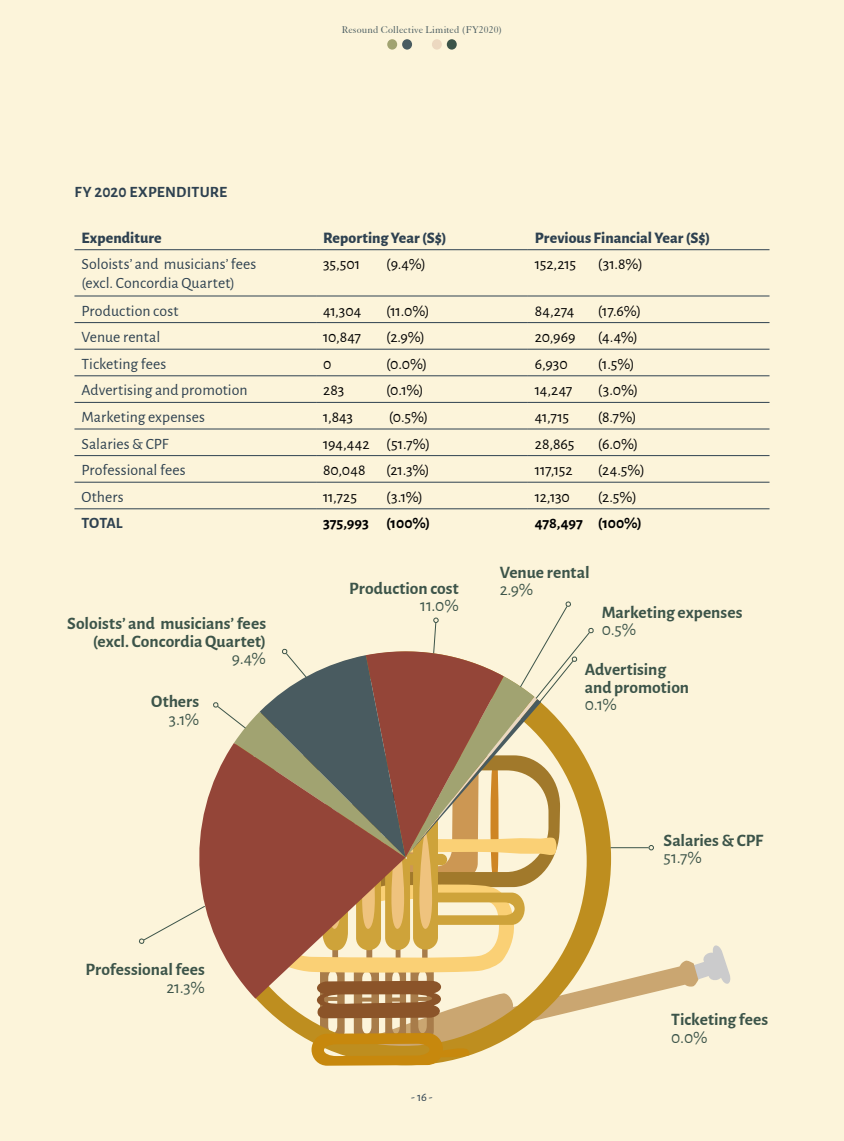
<style>
.page{position:relative;width:844px;height:1141px;background:#fff}
.page>*{position:absolute;margin:0;border:0;box-sizing:border-box;transform-origin:0 0}
.t1{font:700 17.5px/17.5px "Alegreya Sans";color:#3c5449;text-align:right}
.t2{font:17.5px "Alegreya Sans";color:#3c5449}
.t3{font:15.75px "Alegreya Sans";color:#000}
.t4{font:15.75px/18.9px "Alegreya Sans";letter-spacing:.005em;color:#2e4150}
.t5{font:800 15.75px "Alegreya Sans";color:#2e4150}
.t6{font:700 15.75px "Alegreya Sans";color:#000}
.t7{font:700 15.75px "Alegreya Sans";letter-spacing:.01em;color:#2e4150}
.t8{font:12.25px "Alegreya Sans";color:#2e4150}
.t9{font:10.5px "Elegant Garamond BT";letter-spacing:.02em;color:#495b60}
.t10{font:10.5px "Elegant Garamond BT";color:#2e4150}
</style>
<div class="page">
<div style="left:0;top:0;width:843px;height:1141px;background:#fcf4da"></div>
<hr style="left:74px;top:249px;width:242px;height:1px;background:#2e4150">
<hr style="left:316px;top:249px;width:211px;height:1px;background:#2e4150">
<hr style="left:527px;top:249px;width:242px;height:1px;background:#2e4150">
<hr style="left:74px;top:296px;width:242px;height:1px;background:#2e4150">
<hr style="left:316px;top:296px;width:211px;height:1px;background:#2e4150">
<hr style="left:527px;top:296px;width:242px;height:1px;background:#2e4150">
<hr style="left:74px;top:322px;width:242px;height:1px;background:#2e4150">
<hr style="left:316px;top:322px;width:211px;height:1px;background:#2e4150">
<hr style="left:527px;top:322px;width:242px;height:1px;background:#2e4150">
<hr style="left:74px;top:349px;width:242px;height:1px;background:#2e4150">
<hr style="left:316px;top:349px;width:211px;height:1px;background:#2e4150">
<hr style="left:527px;top:349px;width:242px;height:1px;background:#2e4150">
<hr style="left:74px;top:375px;width:242px;height:1px;background:#2e4150">
<hr style="left:316px;top:375px;width:211px;height:1px;background:#2e4150">
<hr style="left:527px;top:375px;width:242px;height:1px;background:#2e4150">
<hr style="left:74px;top:402px;width:242px;height:1px;background:#2e4150">
<hr style="left:316px;top:402px;width:211px;height:1px;background:#2e4150">
<hr style="left:527px;top:402px;width:242px;height:1px;background:#2e4150">
<hr style="left:74px;top:429px;width:242px;height:1px;background:#2e4150">
<hr style="left:316px;top:429px;width:211px;height:1px;background:#2e4150">
<hr style="left:527px;top:429px;width:242px;height:1px;background:#2e4150">
<hr style="left:74px;top:455px;width:242px;height:1px;background:#2e4150">
<hr style="left:316px;top:455px;width:211px;height:1px;background:#2e4150">
<hr style="left:527px;top:455px;width:242px;height:1px;background:#2e4150">
<hr style="left:74px;top:482px;width:242px;height:1px;background:#2e4150">
<hr style="left:316px;top:482px;width:211px;height:1px;background:#2e4150">
<hr style="left:527px;top:482px;width:242px;height:1px;background:#2e4150">
<hr style="left:74px;top:508px;width:242px;height:1px;background:#2e4150">
<hr style="left:316px;top:508px;width:211px;height:1px;background:#2e4150">
<hr style="left:527px;top:508px;width:242px;height:1px;background:#2e4150">
<div style="left:387px;top:39px;width:10px;height:11px;background:#a1a371;border-radius:50%"></div>
<div style="left:402px;top:39px;width:10px;height:11px;background:#495b60;border-radius:50%"></div>
<div style="left:432px;top:39px;width:9px;height:11px;background:#ecd8c0;border-radius:50%"></div>
<div style="left:446px;top:39px;width:10px;height:11px;background:#3c5449;border-radius:50%"></div>
<svg style="left:698px;top:945px;width:32px;height:39px"></svg>
<svg style="left:611px;top:960px;width:87px;height:43px"></svg>
<svg style="left:594px;top:776px;width:17px;height:231px"></svg>
<svg style="left:199px;top:786px;width:13px;height:142px;fill:#944538"></svg>
<svg style="left:139px;top:905px;width:67px;height:39px"></svg>
<svg style="left:212px;top:601px;width:382px;height:465px"></svg>
<svg style="left:648px;top:845px;width:5px;height:5px"></svg>
<hr style="left:610px;top:847px;width:38px;height:1px;background:#3c5449">
<p class="t9" style="left:342px;top:23px;width:162px">Resound Collective Limited (FY2020)</p>
<p class="t10" style="left:488px;top:23px;width:11px">18</p>
<p class="t7" style="left:75px;top:181px;width:154px">FY 2020 EXPENDITURE</p>
<p class="t5" style="left:81px;top:226px;width:82px">Expenditure</p>
<p class="t5" style="left:323px;top:226px;width:125px">Reporting Year (S$)</p>
<p class="t5" style="left:534px;top:226px;width:177px">Previous Financial Year (S$)</p>
<p class="t4" style="left:81px;top:254px;width:176px">Soloists’ and musicians’ fees (excl. Concordia Quartet)</p>
<p class="t3" style="left:323px;top:254px;width:39px">35,501</p>
<p class="t3" style="left:386px;top:254px;width:41px">(9.4%)</p>
<p class="t3" style="left:534px;top:254px;width:43px">152,215</p>
<p class="t3" style="left:597px;top:254px;width:46px">(31.8%)</p>
<p class="t4" style="left:81px;top:300px;width:98px">Production cost</p>
<p class="t3" style="left:323px;top:300px;width:40px">41,304</p>
<p class="t3" style="left:386px;top:300px;width:45px">(11.0%)</p>
<p class="t3" style="left:534px;top:300px;width:41px">84,274</p>
<p class="t3" style="left:597px;top:300px;width:44px">(17.6%)</p>
<p class="t4" style="left:81px;top:327px;width:80px">Venue rental</p>
<p class="t3" style="left:323px;top:326px;width:40px">10,847</p>
<p class="t3" style="left:386px;top:326px;width:40px">(2.9%)</p>
<p class="t3" style="left:534px;top:326px;width:42px">20,969</p>
<p class="t3" style="left:597px;top:326px;width:41px">(4.4%)</p>
<p class="t4" style="left:81px;top:354px;width:86px">Ticketing fees</p>
<p class="t3" style="left:323px;top:353px;width:10px">0</p>
<p class="t3" style="left:386px;top:353px;width:42px">(0.0%)</p>
<p class="t3" style="left:534px;top:353px;width:34px">6,930</p>
<p class="t3" style="left:597px;top:353px;width:38px">(1.5%)</p>
<p class="t4" style="left:81px;top:380px;width:168px">Advertising and promotion</p>
<p class="t3" style="left:323px;top:380px;width:23px">283</p>
<p class="t3" style="left:386px;top:380px;width:39px">(0.1%)</p>
<p class="t3" style="left:534px;top:380px;width:39px">14,247</p>
<p class="t3" style="left:597px;top:380px;width:42px">(3.0%)</p>
<p class="t4" style="left:81px;top:407px;width:125px">Marketing expenses</p>
<p class="t3" style="left:323px;top:406px;width:31px">1,843</p>
<p class="t3" style="left:388px;top:406px;width:41px">(0.5%)</p>
<p class="t3" style="left:534px;top:406px;width:36px">41,715</p>
<p class="t3" style="left:597px;top:406px;width:40px">(8.7%)</p>
<p class="t4" style="left:81px;top:433px;width:89px">Salaries &amp; CPF</p>
<p class="t3" style="left:323px;top:433px;width:108px">194,442 (51.7%)</p>
<p class="t3" style="left:534px;top:433px;width:41px">28,865</p>
<p class="t3" style="left:597px;top:433px;width:42px">(6.0%)</p>
<p class="t4" style="left:81px;top:460px;width:106px">Professional fees</p>
<p class="t3" style="left:323px;top:459px;width:44px">80,048</p>
<p class="t3" style="left:386px;top:459px;width:45px">(21.3%)</p>
<p class="t3" style="left:534px;top:459px;width:39px">117,152</p>
<p class="t3" style="left:597px;top:459px;width:48px">(24.5%)</p>
<p class="t4" style="left:81px;top:487px;width:44px">Others</p>
<p class="t3" style="left:323px;top:486px;width:36px">11,725</p>
<p class="t3" style="left:386px;top:486px;width:38px">(3.1%)</p>
<p class="t3" style="left:534px;top:486px;width:36px">12,130</p>
<p class="t3" style="left:597px;top:486px;width:40px">(2.5%)</p>
<p class="t7" style="left:81px;top:512px;width:43px">TOTAL</p>
<p class="t6" style="left:323px;top:512px;width:108px">375,993 (100%)</p>
<p class="t6" style="left:534px;top:512px;width:108px">478,497 (100%)</p>
<p class="t1" style="left:67px;top:614px;width:200px">Soloists’ and musicians’ fees (excl. Concordia Quartet)</p>
<p class="t2" style="left:232px;top:647px;width:36px">9.4%</p>
<p class="t1" style="left:151px;top:692px;width:49px">Others</p>
<p class="t2" style="left:169px;top:707px;width:32px">3.1%</p>
<p class="t1" style="left:85px;top:960px;width:121px">Professional fees</p>
<p class="t2" style="left:166px;top:975px;width:40px">21.3%</p>
<p class="t1" style="left:349px;top:578px;width:111px">Production cost</p>
<p class="t2" style="left:420px;top:594px;width:40px">11.0%</p>
<p class="t1" style="left:499px;top:562px;width:91px">Venue rental</p>
<p class="t2" style="left:499px;top:578px;width:35px">2.9%</p>
<p class="t1" style="left:601px;top:602px;width:142px">Marketing expenses</p>
<p class="t2" style="left:601px;top:618px;width:36px">0.5%</p>
<p class="t1" style="left:584px;top:660px;width:106px;text-align:left">Advertising and promotion</p>
<p class="t2" style="left:584px;top:693px;width:34px">0.1%</p>
<p class="t1" style="left:663px;top:830px;width:101px">Salaries &amp; CPF</p>
<p class="t2" style="left:663px;top:846px;width:40px">51.7%</p>
<p class="t8" style="left:411px;top:1089px;width:23px">- 16 -</p>
<p class="t1" style="left:671px;top:1009px;width:98px">Ticketing fees</p>
<p class="t2" style="left:671px;top:1025px;width:38px">0.0%</p>
</div>
